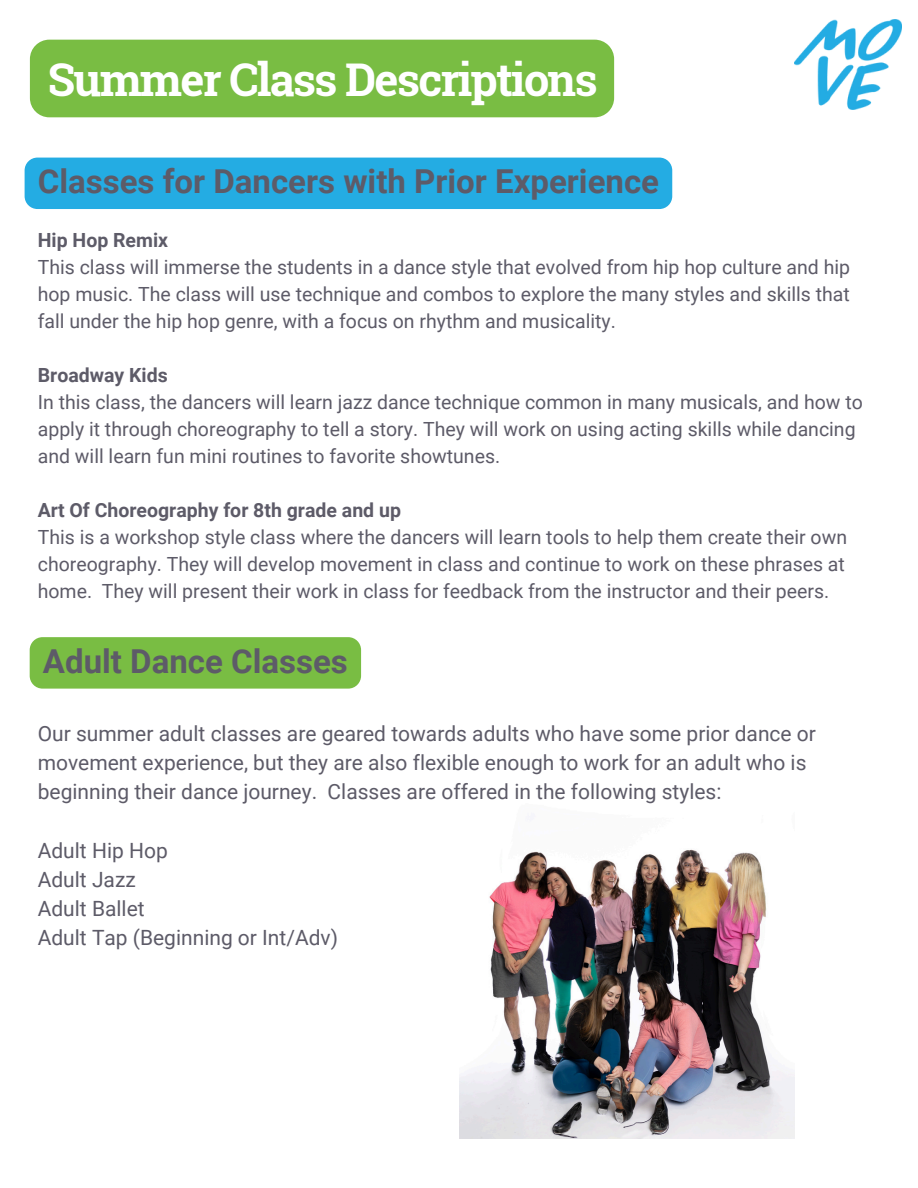
<style>
.page{position:relative;width:918px;height:1188px;background:#fff}
.page>*{position:absolute;margin:0;border:0;box-sizing:border-box;transform-origin:0 0}
.t1{font:700 45.15px "Roboto Slab";letter-spacing:-.04em;color:#fff}
.t2{font:700 33px "Roboto";color:#5d5b68}
.t3{font:21px/29.2px "Roboto";color:#5d5b68}
.t4{font:19.5px/27px "Roboto";color:#5d5b68;text-align:justify}
.t5{font:700 19.5px "Roboto";color:#5d5b68}
</style>
<div class="page">
<img style="left:794px;top:20px;width:107px;height:90px">
<img style="left:459px;top:849px;width:335px;height:290px">
<div style="left:30px;top:40px;width:584px;height:77px;background:#79bd43"></div>
<div style="left:25px;top:158px;width:647px;height:51px;background:#24ace3;border-radius:13px"></div>
<div style="left:30px;top:637px;width:331px;height:52px;background:#79bd43;border-radius:13px"></div>
<h1 class="t1" style="left:48px;top:49px;width:551px">Summer Class Descriptions</h1>
<p class="t2" style="left:38px;top:163px;width:623px">Classes for Dancers with Prior Experience</p>
<h2 class="t5" style="left:38px;top:229px;width:132px">Hip Hop Remix</h2>
<p class="t4" style="left:38px;top:254px;width:814px">This class will immerse the students in a dance style that evolved from hip hop culture and hip hop music. The class will use technique and combos to explore the many styles and skills that fall under the hip hop genre, with a focus on rhythm and musicality.</p>
<p class="t5" style="left:38px;top:364px;width:131px">Broadway Kids</p>
<p class="t4" style="left:38px;top:389px;width:827px;text-align:left">In this class, the dancers will learn jazz dance technique common in many musicals, and how to apply it through choreography to tell a story. They will work on using acting skills while dancing and will learn fun mini routines to favorite showtunes.</p>
<p class="t5" style="left:38px;top:499px;width:365px">Art Of Choreography for 8th grade and up</p>
<p class="t4" style="left:38px;top:524px;width:811px">This is a workshop style class where the dancers will learn tools to help them create their own choreography. They will develop movement in class and continue to work on these phrases at home. They will present their work in class for feedback from the instructor and their peers.</p>
<p class="t2" style="left:43px;top:642px;width:306px">Adult Dance Classes</p>
<h2 class="t3" style="left:38px;top:719px;width:780px">Our summer adult classes are geared towards adults who have some prior dance or movement experience, but they are also flexible enough to work for an adult who is beginning their dance journey. Classes are offered in the following styles:</h2>
<p class="t3" style="left:38px;top:836px;width:131px">Adult Hip Hop</p>
<p class="t3" style="left:38px;top:865px;width:100px">Adult Jazz</p>
<p class="t3" style="left:38px;top:894px;width:108px">Adult Ballet</p>
<p class="t3" style="left:38px;top:924px;width:302px">Adult Tap (Beginning or Int/Adv)</p>
</div>
